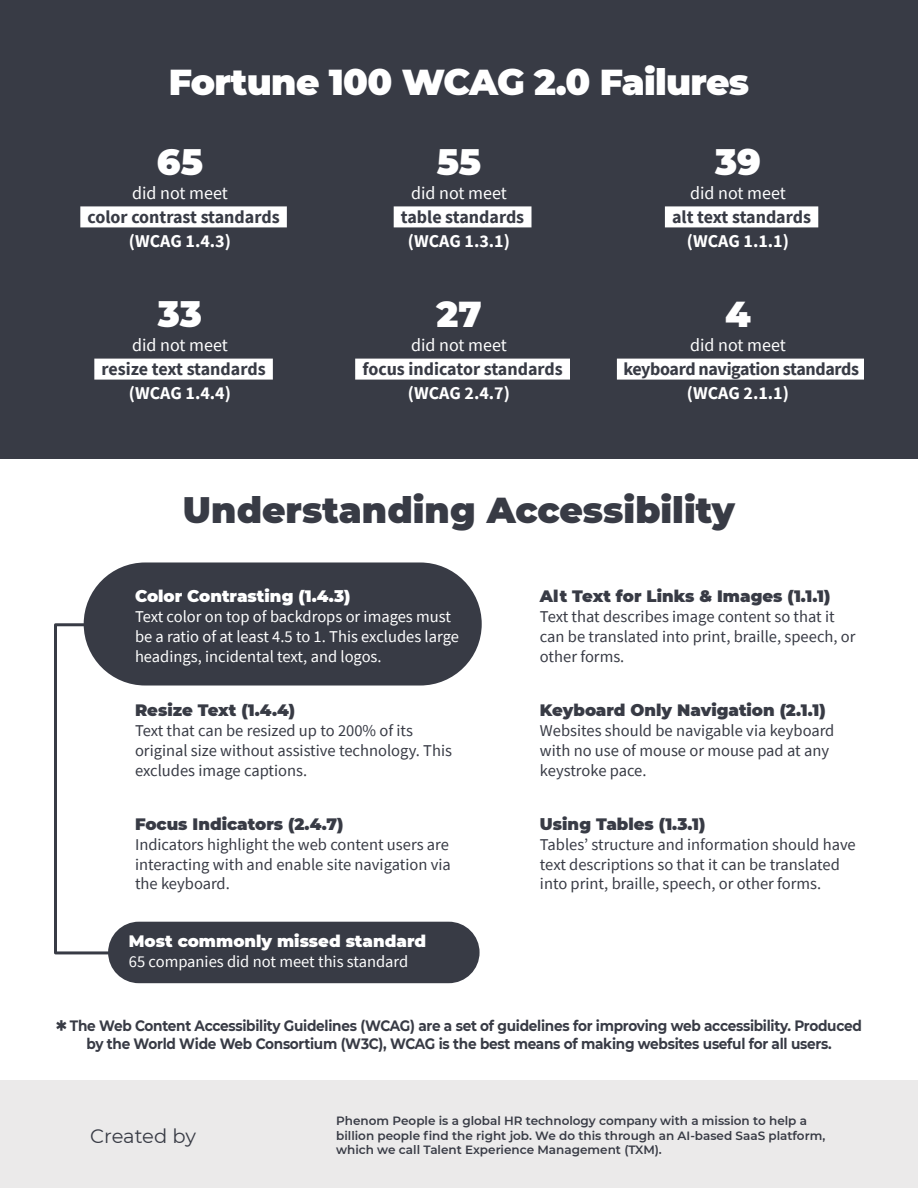
<style>
.page{position:relative;width:918px;height:1188px;background:#fff}
.page>*{position:absolute;margin:0;border:0;box-sizing:border-box;transform-origin:0 0}
.t1{font:900 36px "Montserrat";letter-spacing:-.02em;color:#fff}
.t2{font:900 36px "Montserrat";color:#383b45}
.t3{font:19.5px "Montserrat";letter-spacing:-.015em;color:#383b45}
.t4{font:700 18px "Source Sans Pro";letter-spacing:-.01em;color:#383b45}
.t5{font:700 18px "Source Sans Pro";color:#fff}
.t6{font:18px "Source Sans Pro";color:#fff}
.t7{font:16.5px/19.8px "Source Sans Pro";color:#383b45}
.t8{font:16.5px/19.8px "Source Sans Pro";color:#fff}
.t9{font:900 16.5px "Montserrat";color:#383b45}
.t10{font:900 16.5px "Montserrat";color:#fff}
.t11{font:700 15px/18px "Montserrat";letter-spacing:-.02em;color:#383b45;text-align:center;scale:.91 1}
.t12{font:600 12px/14.4px "Montserrat";color:#383b45}
.s1{font-size:27px}
</style>
<div class="page">
<div style="left:0;top:1080px;width:918px;height:108px;background:#ebeaea"></div>
<div style="left:0;top:0;width:918px;height:459px;background:#383b45"></div>
<svg style="left:54px;top:622px;width:67px;height:333px"></svg>
<div style="left:108px;top:922px;width:372px;height:61px;background:#383b45;border-radius:31px"></div>
<div style="left:84px;top:562px;width:398px;height:124px;background:#383b45;border-radius:62px"></div>
<div style="left:80px;top:206px;width:207px;height:21px;background:#fff"></div>
<div style="left:94px;top:359px;width:179px;height:21px;background:#fff"></div>
<div style="left:394px;top:206px;width:138px;height:21px;background:#fff"></div>
<div style="left:355px;top:359px;width:215px;height:21px;background:#fff"></div>
<div style="left:665px;top:206px;width:153px;height:21px;background:#fff"></div>
<div style="left:617px;top:359px;width:247px;height:21px;background:#fff"></div>
<h1 class="t1" style="left:169px;top:55px;width:582px">Fortune 100 WCAG 2.0 Failures</h1>
<h1 class="t1" style="left:157px;top:135px;width:48px">65</h1>
<p class="t6" style="left:132px;top:181px;width:97px">did not meet</p>
<p class="t4" style="left:88px;top:205px;width:194px">color contrast standards</p>
<p class="t5" style="left:129px;top:229px;width:104px">(WCAG 1.4.3)</p>
<h1 class="t1" style="left:158px;top:287px;width:46px">33</h1>
<p class="t6" style="left:132px;top:334px;width:97px">did not meet</p>
<p class="t4" style="left:102px;top:357px;width:166px">resize text standards</p>
<p class="t5" style="left:129px;top:381px;width:104px">(WCAG 1.4.4)</p>
<h1 class="t1" style="left:437px;top:135px;width:46px">55</h1>
<p class="t6" style="left:411px;top:181px;width:97px">did not meet</p>
<p class="t4" style="left:401px;top:205px;width:125px">table standards</p>
<p class="t5" style="left:408px;top:229px;width:104px">(WCAG 1.3.1)</p>
<h1 class="t1" style="left:436px;top:287px;width:47px">27</h1>
<p class="t6" style="left:411px;top:334px;width:97px">did not meet</p>
<p class="t4" style="left:362px;top:357px;width:202px">focus indicator standards</p>
<p class="t5" style="left:408px;top:381px;width:104px">(WCAG 2.4.7)</p>
<h1 class="t1" style="left:715px;top:135px;width:47px">39</h1>
<p class="t6" style="left:690px;top:181px;width:97px">did not meet</p>
<p class="t4" style="left:672px;top:205px;width:140px">alt text standards</p>
<p class="t5" style="left:687px;top:229px;width:104px">(WCAG 1.1.1)</p>
<h1 class="t1" style="left:725px;top:287px;width:27px">4</h1>
<p class="t6" style="left:690px;top:334px;width:97px">did not meet</p>
<p class="t4" style="left:623px;top:357px;width:237px">keyboard navigation standards</p>
<p class="t5" style="left:687px;top:381px;width:104px">(WCAG 2.1.1)</p>
<h1 class="t2" style="left:183px;top:484px;width:554px">Understanding Accessibility</h1>
<p class="t10" style="left:135px;top:584px;width:217px">Color Contrasting (1.4.3)</p>
<p class="t8" style="left:135px;top:607px;width:325px">Text color on top of backdrops or images must be a ratio of at least 4.5 to 1. This excludes large headings, incidental text, and logos.</p>
<p class="t9" style="left:135px;top:698px;width:162px">Resize Text (1.4.4)</p>
<p class="t7" style="left:135px;top:720px;width:319px">Text that can be resized up to 200% of its original size without assistive technology. This excludes image captions.</p>
<p class="t9" style="left:135px;top:812px;width:210px">Focus Indicators (2.4.7)</p>
<p class="t7" style="left:135px;top:834px;width:317px;text-align:justify">Indicators highlight the web content users are interacting with and enable site navigation via the keyboard.</p>
<p class="t10" style="left:129px;top:929px;width:299px">Most commonly missed standard</p>
<p class="t8" style="left:129px;top:951px;width:281px">65 companies did not meet this standard</p>
<p class="t9" style="left:540px;top:584px;width:292px">Alt Text for Links &amp; Images (1.1.1)</p>
<p class="t7" style="left:540px;top:607px;width:317px">Text that describes image content so that it can be translated into print, braille, speech, or other forms.</p>
<p class="t9" style="left:540px;top:698px;width:287px">Keyboard Only Navigation (2.1.1)</p>
<p class="t7" style="left:540px;top:720px;width:296px">Websites should be navigable via keyboard with no use of mouse or mouse pad at any keystroke pace.</p>
<p class="t9" style="left:540px;top:812px;width:167px">Using Tables (1.3.1)</p>
<p class="t7" style="left:540px;top:834px;width:317px">Tables’ structure and information should have text descriptions so that it can be translated into print, braille, speech, or other forms.</p>
<p class="t11" style="left:56px;top:1016px;width:887px"><span class="s1">*</span> The Web Content Accessibility Guidelines (WCAG) are a set of guidelines for improving web accessibility. Produced by the World Wide Web Consortium (W3C), WCAG is the best means of making websites useful for all users.</p>
<p class="t3" style="left:90px;top:1123px;width:107px">Created by</p>
<p class="t12" style="left:336px;top:1113px;width:491px">Phenom People is a global HR technology company with a mission to help a billion people find the right job. We do this through an AI-based SaaS platform, which we call Talent Experience Management (TXM).</p>
</div>
